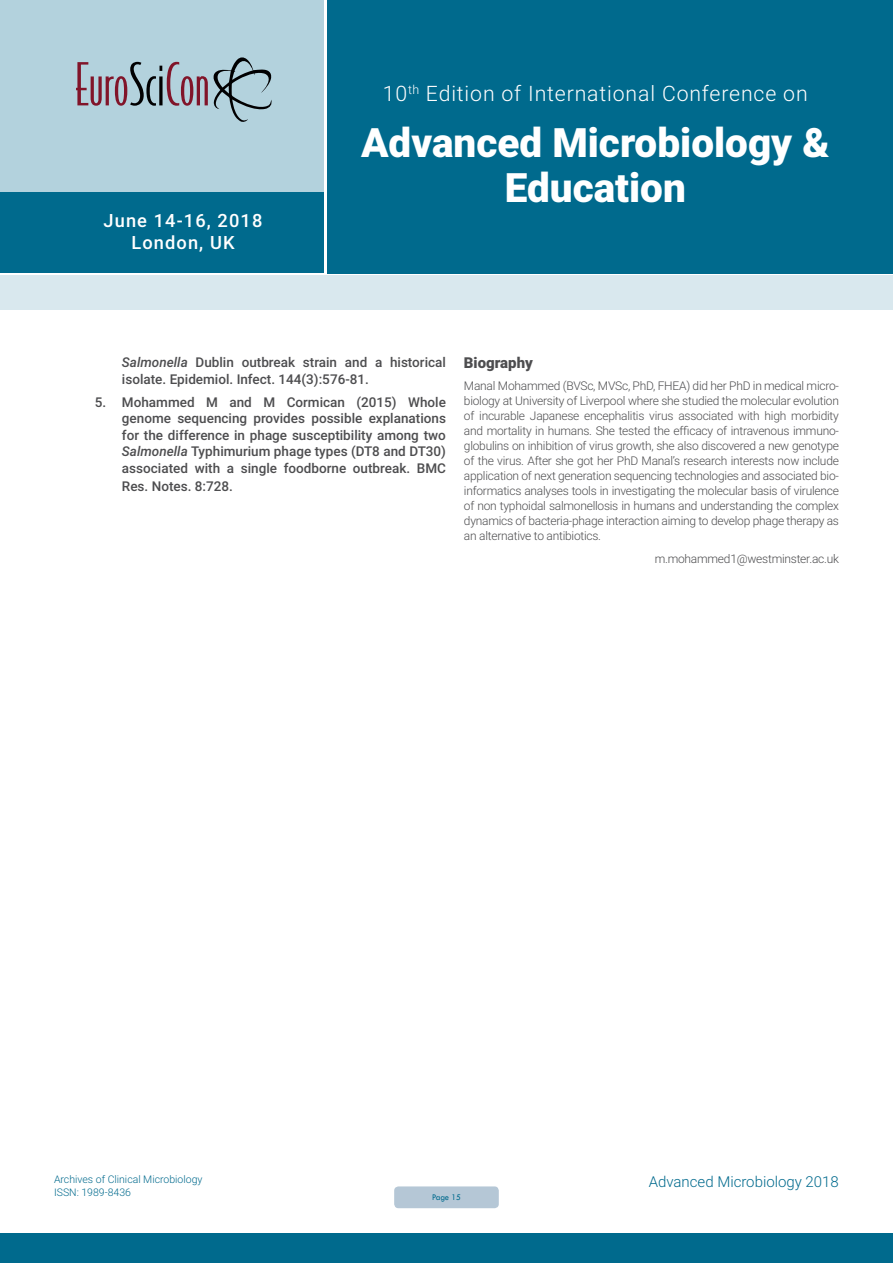
<style>
.page{position:relative;width:893px;height:1263px;background:#fff}
.page>*{position:absolute;margin:0;border:0;box-sizing:border-box;transform-origin:0 0}
.t1{font:900 40.5px/45px "Roboto";color:#fff;text-align:center}
.t2{font:300 21.3px "Roboto";letter-spacing:.04em;color:#fff}
.t3{font:500 18.3px/21.9px "Roboto";letter-spacing:.06em;color:#fff;text-align:center}
.t4{font:300 15px "Roboto";color:#006a8d}
.t5{font:900 15px "Roboto";color:#4d4d4f}
.t6{font:500 13.5px/16.5px "Roboto";color:#4d4d4f}
.t7{font:300 12px/15px "Roboto";letter-spacing:-.02em;color:#4d4d4f;text-align:justify}
.t8{font:300 10.5px/12.6px "Roboto";color:#006a8d}
.t9{font:9px "Tw Cen";letter-spacing:-.02em;color:#006a8d;scale:.95 1}
.s1{font-style:italic}
</style>
<div class="page">
<div style="left:0;top:0;width:323px;height:193px;background:#b3d2dd"></div>
<div style="left:1px;top:193px;width:323px;height:80px;background:#006a8d"></div>
<div style="left:327px;top:0;width:566px;height:273px;background:#006a8d"></div>
<div style="left:1px;top:275px;width:892px;height:35px;background:#d9e8ee"></div>
<svg style="left:76px;top:57px;width:196px;height:65px"></svg>
<div style="left:0;top:1233px;width:893px;height:30px;background:#006a8d"></div>
<div style="left:394px;top:1186px;width:105px;height:22px;background:#b5c7d6;border-radius:4px"></div>
<h3 class="t3" style="left:104px;top:209px;width:160px">June 14-16, 2018<br>London, UK</h3>
<h2 class="t2" style="left:383px;top:78px;width:426px">10<sup>th</sup> Edition of International Conference on</h2>
<h1 class="t1" style="left:361px;top:118px;width:470px">Advanced Microbiology &amp;<br>Education</h1>
<p class="t6" style="left:122px;top:354px;width:325px"><span class="s1">Salmonella</span> Dublin outbreak strain and a historical isolate. Epidemiol. Infect. 144(3):576-81.</p>
<p class="t6" style="left:122px;top:393px;width:325px;text-align:justify;text-indent:-27px">5. Mohammed M and M Cormican (2015) Whole genome sequencing provides possible explanations for the difference in phage susceptibility among two <span class="s1">Salmonella</span> Typhimurium phage types (DT8 and DT30) associated with a single foodborne outbreak. BMC</p>
<p class="t6" style="left:122px;top:477px;width:112px">Res. Notes. 8:728.</p>
<p class="t5" style="left:464px;top:353px;width:70px">Biography</p>
<p class="t7" style="left:464px;top:378px;width:377px">Manal Mohammed (BVSc, MVSc, PhD, FHEA) did her PhD in medical micro&shy;biology at University of Liverpool where she studied the molecular evolution of incurable Japanese encephalitis virus associated with high morbidity and mortality in humans. She tested the efficacy of intravenous immuno&shy;globulins on inhibition of virus growth, she also discovered a new genotype of the virus. After she got her PhD Manal’s research interests now include application of next generation sequencing technologies and associated bio&shy;informatics analyses tools in investigating the molecular basis of virulence of non typhoidal salmonellosis in humans and understanding the complex dynamics of bacteria-phage interaction aiming to develop phage therapy as an alternative to antibiotics.</p>
<p class="t7" style="left:655px;top:551px;width:186px">m.mohammed1@westminster.ac.uk</p>
<p class="t8" style="left:54px;top:1173px;width:150px">Archives of Clinical Microbiology<br>ISSN: 1989-8436</p>
<p class="t9" style="left:432px;top:1192px;width:32px">Page 15</p>
<p class="t4" style="left:649px;top:1171px;width:192px">Advanced Microbiology 2018</p>
</div>
